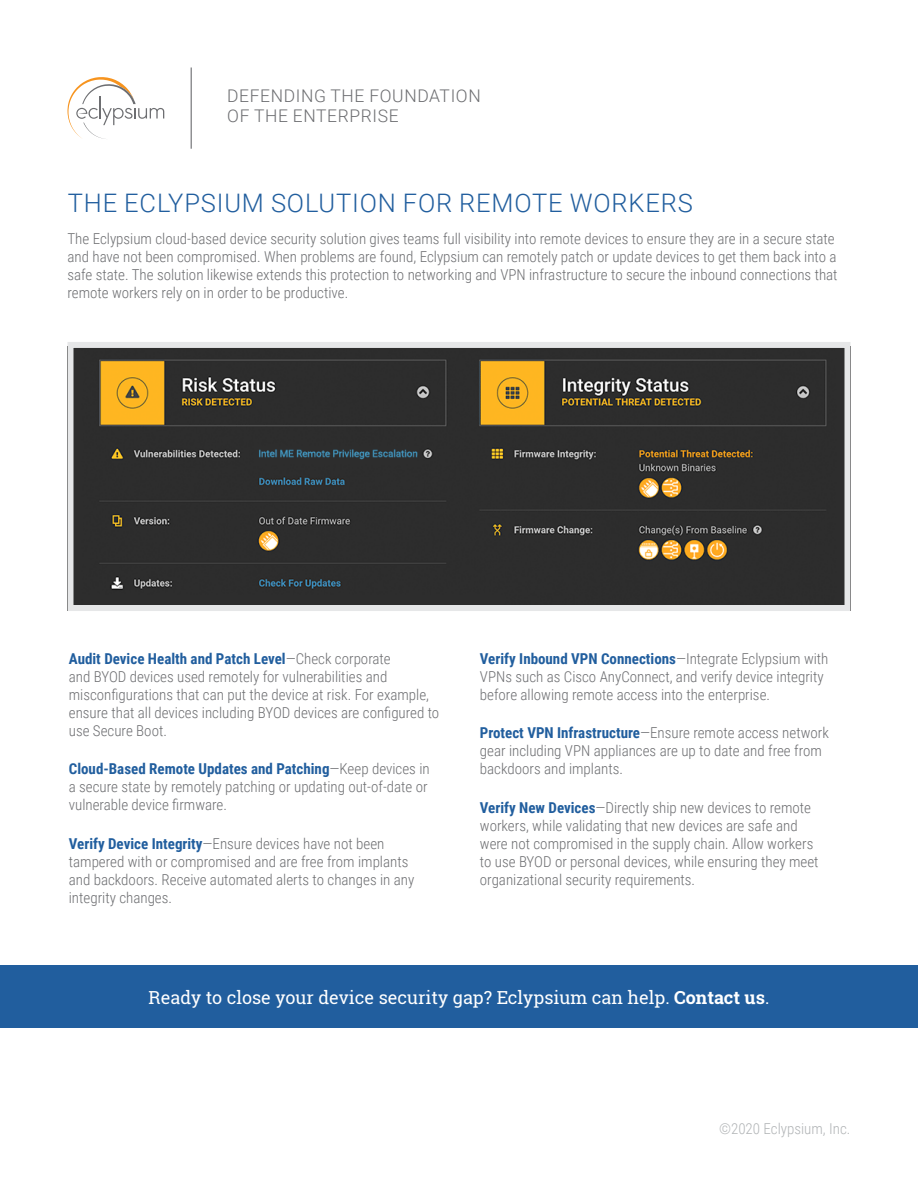
<style>
.page{position:relative;width:918px;height:1188px;background:#fff}
.page>*{position:absolute;margin:0;border:0;box-sizing:border-box;transform-origin:0 0}
.t1{font:300 25.5px "Roboto";letter-spacing:.03em;color:#215e9e}
.t2{font:18px "Roboto Slab";color:#fff}
.t3{font:300 17.4px/20.2px "Roboto";letter-spacing:.035em;color:#6d6e71}
.t4{font:300 15px/18px "Roboto Condensed";color:#6d6e71}
.t5{font:300 15px "Roboto Condensed";color:#b1b4b6}
.s1{font-weight:700;color:#215e9e}
.s2{font-weight:700}
</style>
<div class="page">
<div style="left:0;top:965px;width:918px;height:62px;background:#215e9e"></div>
<svg style="left:68px;top:77px;width:96px;height:62px"></svg>
<hr style="left:191px;top:68px;width:1px;height:81px;background:#6d6e71">
<img style="left:75px;top:349px;width:768px;height:255px">
<div style="left:68px;top:342px;width:782px;height:269px;border:6px solid #e6e7e8"></div>
<p class="t3" style="left:227px;top:85px;width:255px">DEFENDING THE FOUNDATION<br>OF THE ENTERPRISE</p>
<h1 class="t1" style="left:68px;top:186px;width:626px">THE ECLYPSIUM SOLUTION FOR REMOTE WORKERS</h1>
<p class="t4" style="left:68px;top:229px;width:772px">The Eclypsium cloud-based device security solution gives teams full visibility into remote devices to ensure they are in a secure state and have not been compromised. When problems are found, Eclypsium can remotely patch or update devices to get them back into a safe state. The solution likewise extends this protection to networking and VPN infrastructure to secure the inbound connections that remote workers rely on in order to be productive.</p>
<p class="t4" style="left:69px;top:649px;width:372px"><span class="s1">Audit Device Health and Patch Level</span>—Check corporate<br>and BYOD devices used remotely for vulnerabilities and misconfigurations that can put the device at risk. For example, ensure that all devices including BYOD devices are configured to use Secure Boot.</p>
<p class="t4" style="left:69px;top:759px;width:362px"><span class="s1">Cloud-Based Remote Updates and Patching</span>—Keep devices in a secure state by remotely patching or updating out-of-date or vulnerable device firmware.</p>
<p class="t4" style="left:69px;top:834px;width:347px"><span class="s1">Verify Device Integrity</span>—Ensure devices have not been tampered with or compromised and are free from implants and backdoors. Receive automated alerts to changes in any integrity changes.</p>
<p class="t4" style="left:480px;top:649px;width:350px"><span class="s1">Verify Inbound VPN Connections</span>—Integrate Eclypsium with<br>VPNs such as Cisco AnyConnect, and verify device integrity before allowing remote access into the enterprise.</p>
<p class="t4" style="left:480px;top:723px;width:350px"><span class="s1">Protect VPN Infrastructure</span>—Ensure remote access network gear including VPN appliances are up to date and free from backdoors and implants.</p>
<p class="t4" style="left:480px;top:798px;width:340px"><span class="s1">Verify New Devices</span>—Directly ship new devices to remote workers, while validating that new devices are safe and were not compromised in the supply chain. Allow workers to use BYOD or personal devices, while ensuring they meet organizational security requirements.</p>
<p class="t2" style="left:149px;top:985px;width:622px">Ready to close your device security gap? Eclypsium can help. <span class="s2">Contact us</span>.</p>
<p class="t5" style="left:719px;top:1118px;width:133px">©2020 Eclypsium, Inc.</p>
</div>
